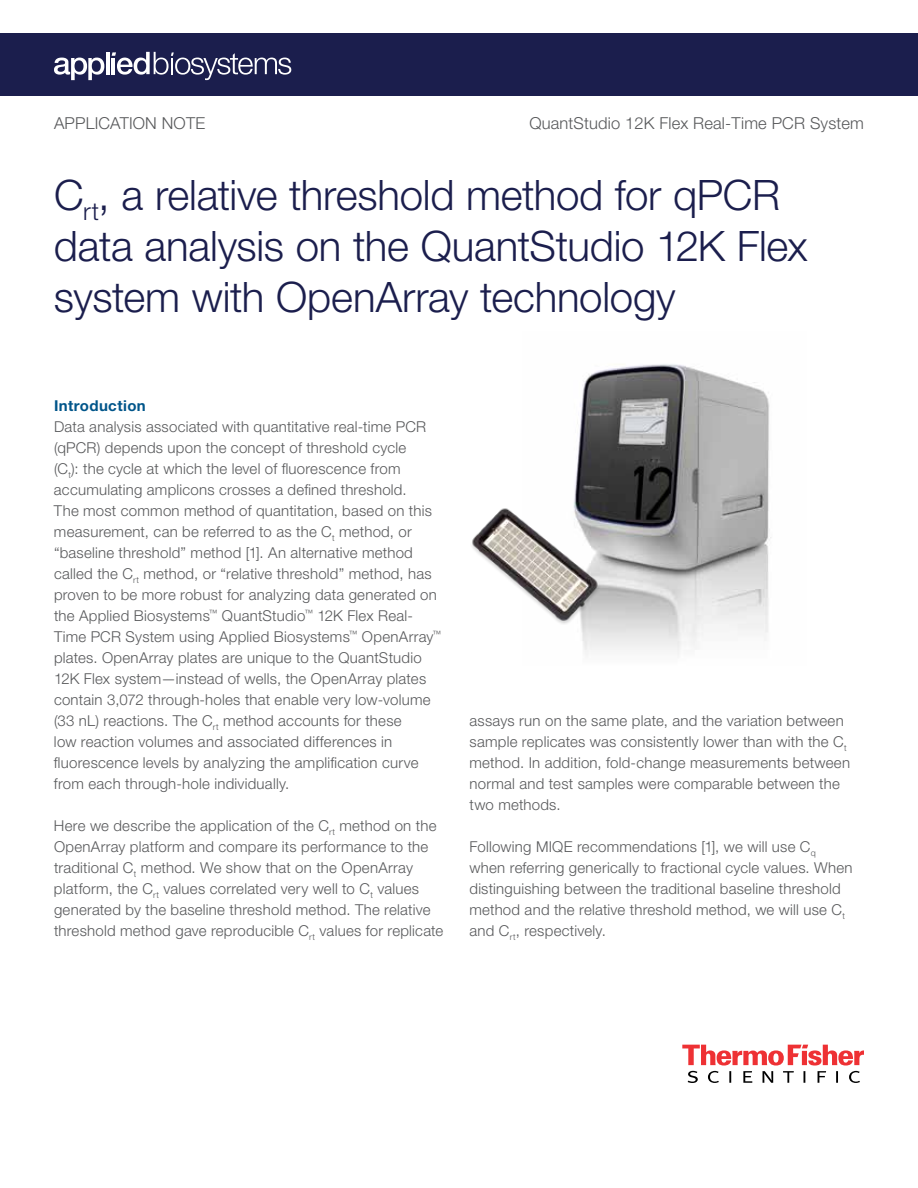
<style>
.page{position:relative;width:918px;height:1188px;background:#fff}
.page>*{position:absolute;margin:0;border:0;box-sizing:border-box;transform-origin:0 0}
.t1{font:300 42px/51px "Helvetica Neue LT Std";letter-spacing:-.005em;color:#1b1e4d}
.t2{font:300 16.5px "Helvetica Neue LT Std";letter-spacing:.01em;color:#58595b}
.t3{font:300 15px/21px "Helvetica Neue LT Std";letter-spacing:.015em;color:#58595b}
.t4{font:700 15px "Helvetica Neue LT Std";letter-spacing:.025em;color:#00558a}
</style>
<div class="page">
<img style="left:574px;top:364px;width:197px;height:291px">
<img style="left:472px;top:500px;width:132px;height:125px">
<svg style="left:682px;top:1045px;width:182px;height:38px"></svg>
<div style="left:0;top:33px;width:918px;height:63px;background:#1b1e4d"></div>
<svg style="left:54px;top:58px;width:50px;height:22px"></svg>
<hr style="left:106px;top:52px;width:3px;height:22px;background:#fff">
<svg style="left:112px;top:52px;width:179px;height:28px"></svg>
<p class="t2" style="left:54px;top:113px;width:153px">APPLICATION NOTE</p>
<p class="t2" style="left:529px;top:113px;width:336px">QuantStudio 12K Flex Real-Time PCR System</p>
<h1 class="t1" style="left:54px;top:169px;width:755px">C<sub>rt</sub>, a relative threshold method for qPCR data analysis on the QuantStudio 12K Flex system with OpenArray technology</h1>
<p class="t4" style="left:54px;top:396px;width:93px">Introduction</p>
<p class="t3" style="left:54px;top:416px;width:389px">Data analysis associated with quantitative real-time PCR (qPCR) depends upon the concept of threshold cycle<br>(C<sub>t</sub>): the cycle at which the level of fluorescence from accumulating amplicons crosses a defined threshold.<br>The most common method of quantitation, based on this measurement, can be referred to as the C<sub>t</sub> method, or “baseline threshold” method [1]. An alternative method called the C<sub>rt</sub> method, or “relative threshold” method, has proven to be more robust for analyzing data generated on the Applied Biosystems<sup>™</sup> QuantStudio<sup>™</sup> 12K Flex Real-Time PCR System using Applied Biosystems<sup>™</sup> OpenArray<sup>™ </sup>plates. OpenArray plates are unique to the QuantStudio 12K Flex system—instead of wells, the OpenArray plates contain 3,072 through-holes that enable very low-volume (33 nL) reactions. The C<sub>rt</sub> method accounts for these<br>low reaction volumes and associated differences in fluorescence levels by analyzing the amplification curve from each through-hole individually.</p>
<p class="t3" style="left:54px;top:815px;width:391px">Here we describe the application of the C<sub>rt</sub> method on the OpenArray platform and compare its performance to the traditional C<sub>t</sub> method. We show that on the OpenArray platform, the C<sub>rt</sub> values correlated very well to C<sub>t</sub> values generated by the baseline threshold method. The relative threshold method gave reproducible C<sub>rt</sub> values for replicate</p>
<p class="t3" style="left:469px;top:710px;width:382px">assays run on the same plate, and the variation between sample replicates was consistently lower than with the C<sub>t </sub>method. In addition, fold-change measurements between normal and test samples were comparable between the two methods.</p>
<p class="t3" style="left:469px;top:836px;width:385px">Following MIQE recommendations [1], we will use C<sub>q </sub>when referring generically to fractional cycle values. When distinguishing between the traditional baseline threshold method and the relative threshold method, we will use C<sub>t </sub>and C<sub>rt</sub>, respectively.</p>
</div>
